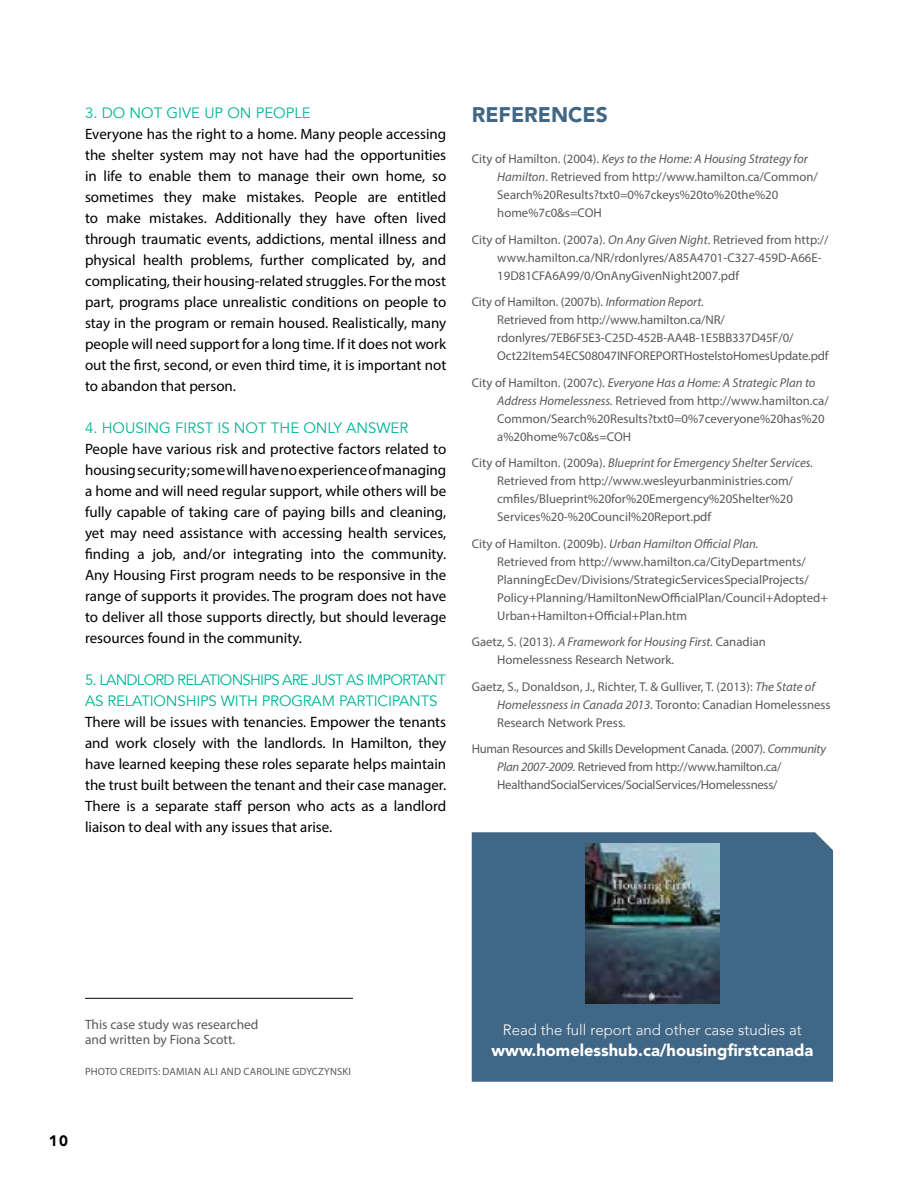
<style>
.page{position:relative;width:918px;height:1188px;background:#fff}
.page>*{position:absolute;margin:0;border:0;box-sizing:border-box;transform-origin:0 0}
.t1{font:900 21px "Avenir LT Std";color:#416786}
.t2{font:900 16.5px "Avenir LT Std";color:#fff}
.t3{font:15px/21px "Myriad Pro";color:#000;text-align:justify}
.t4{font:15px/21px "Avenir 45";letter-spacing:-.05em;color:#00b495}
.t5{font:15px "Avenir 45";letter-spacing:-.01em;color:#00b495}
.t6{font:300 15px "Avenir";color:#fff}
.t7{font:900 15px "Avenir LT Std";color:#000}
.t8{font:13.5px/15px "Myriad Pro";color:#58595b}
.t9{font:12.75px/18px "Myriad Pro";color:#58595b}
.t10{font:12.75px/18px "Myriad Pro";letter-spacing:-.02em;color:#58595b}
.t11{font:10.5px "Myriad Pro";letter-spacing:.02em;color:#58595b}
.s1{font-style:italic}
</style>
<div class="page">
<hr style="left:85px;top:998px;width:268px;height:1px;background:#000">
<div style="left:472px;top:832px;width:361px;height:250px;background:#416786"></div>
<img style="left:585px;top:844px;width:135px;height:160px">
<h3 class="t5" style="left:85px;top:104px;width:227px">3. DO NOT GIVE UP ON PEOPLE</h3>
<p class="t3" style="left:85px;top:123px;width:363px">Everyone has the right to a home. Many people accessing the shelter system may not have had the opportunities in life to enable them to manage their own home, so sometimes they make mistakes. People are entitled to make mistakes. Additionally they have often lived through traumatic events, addictions, mental illness and physical health problems, further complicated by, and complicating, their housing-related struggles. For the most part, programs place unrealistic conditions on people to stay in the program or remain housed. Realistically, many people will need support for a long time. If it does not work out the first, second, or even third time, it is important not to abandon that person.</p>
<h3 class="t5" style="left:85px;top:419px;width:325px">4. HOUSING FIRST IS NOT THE ONLY ANSWER</h3>
<p class="t3" style="left:85px;top:438px;width:363px">People have various risk and protective factors related to housing security; some will have no experience of managing a home and will need regular support, while others will be fully capable of taking care of paying bills and cleaning, yet may need assistance with accessing health services, finding a job, and/or integrating into the community.<br>Any Housing First program needs to be responsive in the range of supports it provides. The program does not have to deliver all those supports directly, but should leverage resources found in the community.</p>
<h3 class="t4" style="left:85px;top:669px;width:363px">5. LANDLORD RELATIONSHIPS ARE JUST AS IMPORTANT<br>AS RELATIONSHIPS WITH PROGRAM PARTICIPANTS</h3>
<p class="t3" style="left:85px;top:711px;width:363px">There will be issues with tenancies. Empower the tenants and work closely with the landlords. In Hamilton, they have learned keeping these roles separate helps maintain the trust built between the tenant and their case manager.<br>There is a separate staff person who acts as a landlord liaison to deal with any issues that arise.</p>
<h2 class="t1" style="left:472px;top:102px;width:138px">referenCes</h2>
<p class="t9" style="left:497px;top:150px;width:322px;text-indent:-26px">City of Hamilton. (2004). <span class="s1">Keys to the Home: A Housing Strategy for Hamilton</span>. Retrieved from http://www.hamilton.ca/Common/ Search%20Results?txt0=0%7ckeys%20to%20the%20 home%7c0&amp;s=COH</p>
<p class="t9" style="left:497px;top:230px;width:333px;text-indent:-26px">City of Hamilton. (2007a). <span class="s1">On Any Given Night</span>. Retrieved from http:// www.hamilton.ca/NR/rdonlyres/A85A4701-C327-459D-A66E-<br>19D81CFA6A99/0/OnAnyGivenNight2007.pdf</p>
<p class="t9" style="left:497px;top:293px;width:333px;text-indent:-26px">City of Hamilton. (2007b). <span class="s1">Information Report.<br></span>Retrieved from http://www.hamilton.ca/NR/ rdonlyres/7EB6F5E3-C25D-452B-AA4B-1E5BB337D45F/0/ Oct22Item54ECS08047INFOREPORTHostelstoHomesUpdate.pdf</p>
<p class="t9" style="left:497px;top:373px;width:333px;text-indent:-26px">City of Hamilton. (2007c). <span class="s1">Everyone Has a Home: A Strategic Plan to Address Homelessness.</span> Retrieved from http://www.hamilton.ca/ Common/Search%20Results?txt0=0%7ceveryone%20has%20 a%20home%7c0&amp;s=COH</p>
<p class="t9" style="left:497px;top:454px;width:317px;text-indent:-26px">City of Hamilton. (2009a). <span class="s1">Blueprint for Emergency Shelter Services.<br></span>Retrieved from http://www.wesleyurbanministries.com/ cmfiles/Blueprint%20for%20Emergency%20Shelter%20<br>Services%20-%20Council%20Report.pdf</p>
<p class="t9" style="left:497px;top:534px;width:332px;text-indent:-26px">City of Hamilton. (2009b). <span class="s1">Urban Hamilton Official Plan.<br></span>Retrieved from http://www.hamilton.ca/CityDepartments/ PlanningEcDev/Divisions/StrategicServicesSpecialProjects/ Policy+Planning/HamiltonNewOfficialPlan/Council+Adopted+ Urban+Hamilton+Official+Plan.htm</p>
<p class="t9" style="left:497px;top:633px;width:270px;text-indent:-26px">Gaetz, S. (2013). <span class="s1">A Framework for Housing First.</span> Canadian<br>Homelessness Research Network.</p>
<p class="t9" style="left:497px;top:677px;width:335px;text-indent:-26px">Gaetz, S., Donaldson, J., Richter, T. &amp; Gulliver, T. (2013): <span class="s1">The State of<br>Homelessness in Canada 2013.</span> Toronto: Canadian Homelessness<br>Research Network Press.</p>
<p class="t10" style="left:497px;top:740px;width:330px;text-indent:-26px">Human Resources and Skills Development Canada. (2007). <span class="s1">Community<br>Plan 2007-2009.</span> Retrieved from http://www.hamilton.ca/<br>HealthandSocialServices/SocialServices/Homelessness/</p>
<p class="t8" style="left:85px;top:1017px;width:175px">This case study was researched and written by Fiona Scott.</p>
<p class="t11" style="left:85px;top:1065px;width:267px">PHOTO CREDITS: DAMIAN ALI AND CAROLINE GDYCzYNSkI</p>
<p class="t7" style="left:49px;top:1132px;width:21px">10</p>
<p class="t6" style="left:503px;top:1021px;width:301px">Read the full report and other case studies at</p>
<p class="t2" style="left:492px;top:1041px;width:323px">www.homelesshub.ca/housingfirstcanada</p>
</div>
